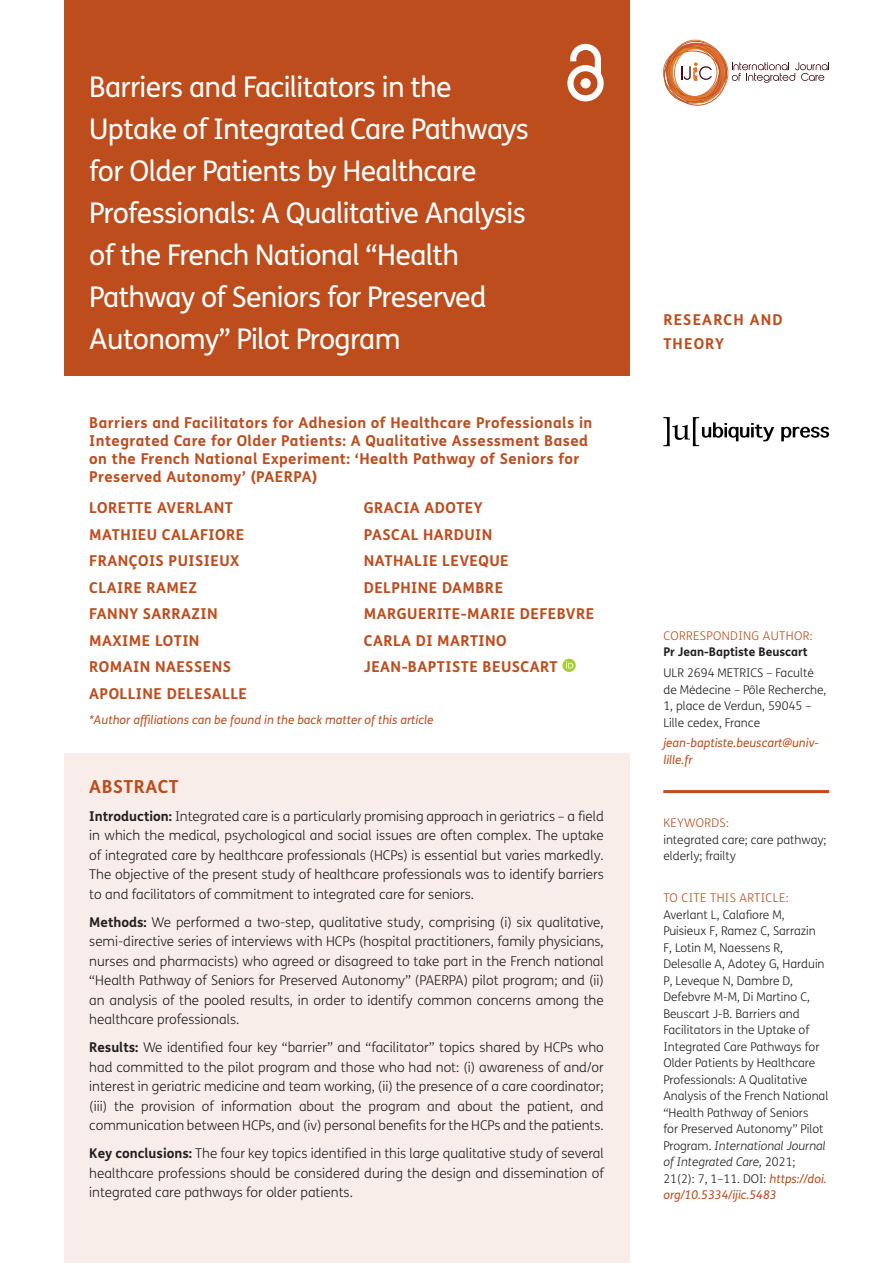
<style>
.page{position:relative;width:893px;height:1263px;background:#fff}
.page>*{position:absolute;margin:0;border:0;box-sizing:border-box;transform-origin:0 0}
.Article_Title{font:28.5px/42px "FS Me";letter-spacing:-.025em;color:#fff}
.Abstract_Heading{font:700 18px "FS Me";letter-spacing:.03em;color:#bd4d1d}
.Cover_Authors{font:700 15px/18px "FS Me";letter-spacing:.03em;color:#bd4d1d}
.Article_Type{font:700 15px/24px "FS Me";letter-spacing:.075em;color:#bd4d1d}
.Abstract_Copy{font:300 13.5px/19.5px "FS Me";color:#231f20;text-align:justify}
.Meta{font:300 12px/16.5px "FS Me";color:#231f20}
.Meta-2{font:italic 12px/16.5px "FS Me";color:#bd4d1d}
.Meta_Titles{font:300 12px "FS Me";letter-spacing:.03em;color:#bd4d1d}
.Meta-3{font:700 12px "FS Me";color:#231f20}
.Meta_Titles_-_Rule_A{font:300 12px "FS Me";letter-spacing:.03em;color:#bd4d1d}
.s1{font-weight:700}
.s2{font-style:italic}
.s3{font-weight:400;font-style:italic;color:#bd4d1d}
</style>
<div class="page">
<div style="left:64px;top:0;width:565px;height:376px;background:#bd4d1d"></div>
<svg style="left:567px;top:44px;width:37px;height:57px"></svg>
<svg style="left:781px;top:427px;width:48px;height:14px"></svg>
<svg style="left:663px;top:417px;width:111px;height:29px"></svg>
<svg style="left:664px;top:40px;width:165px;height:65px"></svg>
<div style="left:672px;top:48px;width:49px;height:49px;border:1px solid #df772b;border-radius:50%"></div>
<div style="left:663px;top:47px;width:54px;height:50px;border:1px solid #df772b;border-radius:50%"></div>
<div style="left:664px;top:46px;width:56px;height:56px;border:1px solid #bd552a;border-radius:50%"></div>
<div style="left:674px;top:46px;width:54px;height:54px;border:1px solid #df772b;border-radius:50%"></div>
<div style="left:64px;top:754px;width:565px;height:509px;background:#f8ede8"></div>
<hr style="left:663px;top:790px;width:166px;height:3px;background:#bd4d1d">
<svg style="left:562px;top:659px;width:14px;height:13px"></svg>
<svg style="left:566px;top:661px;width:7px;height:7px"></svg>
<p class="Article_Title" style="left:89px;top:66px;width:441px">Barriers and Facilitators in the<br>Uptake of Integrated Care Pathways for Older Patients by Healthcare<br>Professionals: A Qualitative Analysis of the French National “Health<br>Pathway of Seniors for Preserved<br>Autonomy” Pilot Program</p>
<p class="Cover_Authors" style="left:89px;top:414px;width:505px">Barriers and Facilitators for Adhesion of Healthcare Professionals in Integrated Care for Older Patients: A Qualitative Assessment Based on the French National Experiment: ‘Health Pathway of Seniors for Preserved Autonomy’ (PAERPA)</p>
<p class="Cover_Authors" style="left:89px;top:499px;width:145px">LORETTE AVERLANT</p>
<p class="Cover_Authors" style="left:89px;top:525px;width:156px">MATHIEU CALAFIORE</p>
<p class="Cover_Authors" style="left:89px;top:552px;width:152px">FRANÇOIS PUISIEUX</p>
<p class="Cover_Authors" style="left:89px;top:578px;width:109px">CLAIRE RAMEZ</p>
<p class="Cover_Authors" style="left:89px;top:605px;width:130px">FANNY SARRAZIN</p>
<p class="Cover_Authors" style="left:89px;top:631px;width:112px">MAXIME LOTIN</p>
<p class="Cover_Authors" style="left:89px;top:658px;width:143px">ROMAIN NAESSENS</p>
<p class="Cover_Authors" style="left:89px;top:684px;width:159px">APOLLINE DELESALLE</p>
<p class="Cover_Authors" style="left:364px;top:499px;width:120px">GRACIA ADOTEY</p>
<p class="Cover_Authors" style="left:364px;top:525px;width:130px">PASCAL HARDUIN</p>
<p class="Cover_Authors" style="left:364px;top:552px;width:146px">NATHALIE LEVEQUE</p>
<p class="Cover_Authors" style="left:364px;top:578px;width:141px">DELPHINE DAMBRE</p>
<p class="Cover_Authors" style="left:364px;top:605px;width:232px">MARGUERITE-MARIE DEFEBVRE</p>
<p class="Cover_Authors" style="left:364px;top:631px;width:144px">CARLA DI MARTINO</p>
<p class="Cover_Authors" style="left:364px;top:658px;width:195px">JEAN-BAPTISTE BEUSCART</p>
<p class="Meta-2" style="left:89px;top:711px;width:346px">*Author affiliations can be found in the back matter of this article</p>
<p class="Abstract_Heading" style="left:89px;top:775px;width:91px">ABSTRACT</p>
<p class="Abstract_Copy" style="left:89px;top:807px;width:516px"><span class="s1">Introduction:</span> Integrated care is a particularly promising approach in geriatrics – a field in which the medical, psychological and social issues are often complex. The uptake of integrated care by healthcare professionals (HCPs) is essential but varies markedly.<br>The objective of the present study of healthcare professionals was to identify barriers to and facilitators of commitment to integrated care for seniors.</p>
<p class="Abstract_Copy" style="left:89px;top:913px;width:516px"><span class="s1">Methods:</span> We performed a two-step, qualitative study, comprising (i) six qualitative, semi-directive series of interviews with HCPs (hospital practitioners, family physicians, nurses and pharmacists) who agreed or disagreed to take part in the French national “Health Pathway of Seniors for Preserved Autonomy” (PAERPA) pilot program; and (ii) an analysis of the pooled results, in order to identify common concerns among the healthcare professionals.</p>
<p class="Abstract_Copy" style="left:89px;top:1038px;width:516px"><span class="s1">Results:</span> We identified four key “barrier” and “facilitator” topics shared by HCPs who had committed to the pilot program and those who had not: (i) awareness of and/or interest in geriatric medicine and team working, (ii) the presence of a care coordinator; (iii) the provision of information about the program and about the patient, and communication between HCPs, and (iv) personal benefits for the HCPs and the patients.</p>
<p class="Abstract_Copy" style="left:89px;top:1144px;width:516px"><span class="s1">Key conclusions:</span> The four key topics identified in this large qualitative study of several healthcare professions should be considered during the design and dissemination of integrated care pathways for older patients.</p>
<p class="Article_Type" style="left:663px;top:307px;width:121px">RESEARCH AND<br>THEORY</p>
<p class="Meta_Titles" style="left:663px;top:629px;width:151px">CORRESPONDING AUTHOR:</p>
<p class="Meta-3" style="left:663px;top:644px;width:146px">Pr Jean-Baptiste Beuscart</p>
<p class="Meta" style="left:663px;top:665px;width:165px">ULR 2694 METRICS – Faculté de Médecine – Pôle Recherche,<br>1, place de Verdun, 59045 –<br>Lille cedex, France</p>
<p class="Meta-2" style="left:663px;top:735px;width:157px">jean-baptiste.beuscart@univ&shy;lille.fr</p>
<p class="Meta_Titles_-_Rule_A" style="left:663px;top:816px;width:67px">KEYWORDS:</p>
<p class="Meta" style="left:663px;top:831px;width:164px">integrated care; care pathway; elderly; frailty</p>
<p class="Meta_Titles" style="left:663px;top:891px;width:127px">TO CITE THIS ARTICLE:</p>
<p class="Meta" style="left:663px;top:906px;width:166px">Averlant L, Calafiore M,<br>Puisieux F, Ramez C, Sarrazin<br>F, Lotin M, Naessens R,<br>Delesalle A, Adotey G, Harduin<br>P, Leveque N, Dambre D,<br>Defebvre M-M, Di Martino C,<br>Beuscart J-B. Barriers and<br>Facilitators in the Uptake of<br>Integrated Care Pathways for<br>Older Patients by Healthcare<br>Professionals: A Qualitative<br>Analysis of the French National “Health Pathway of Seniors<br>for Preserved Autonomy” Pilot<br>Program. <span class="s2">International Journal of Integrated Care,</span> 2021;<br>21(2): 7, 1–11. DOI: <span class="s3">https://doi. org/10.5334/ijic.5483</span></p>
</div>
